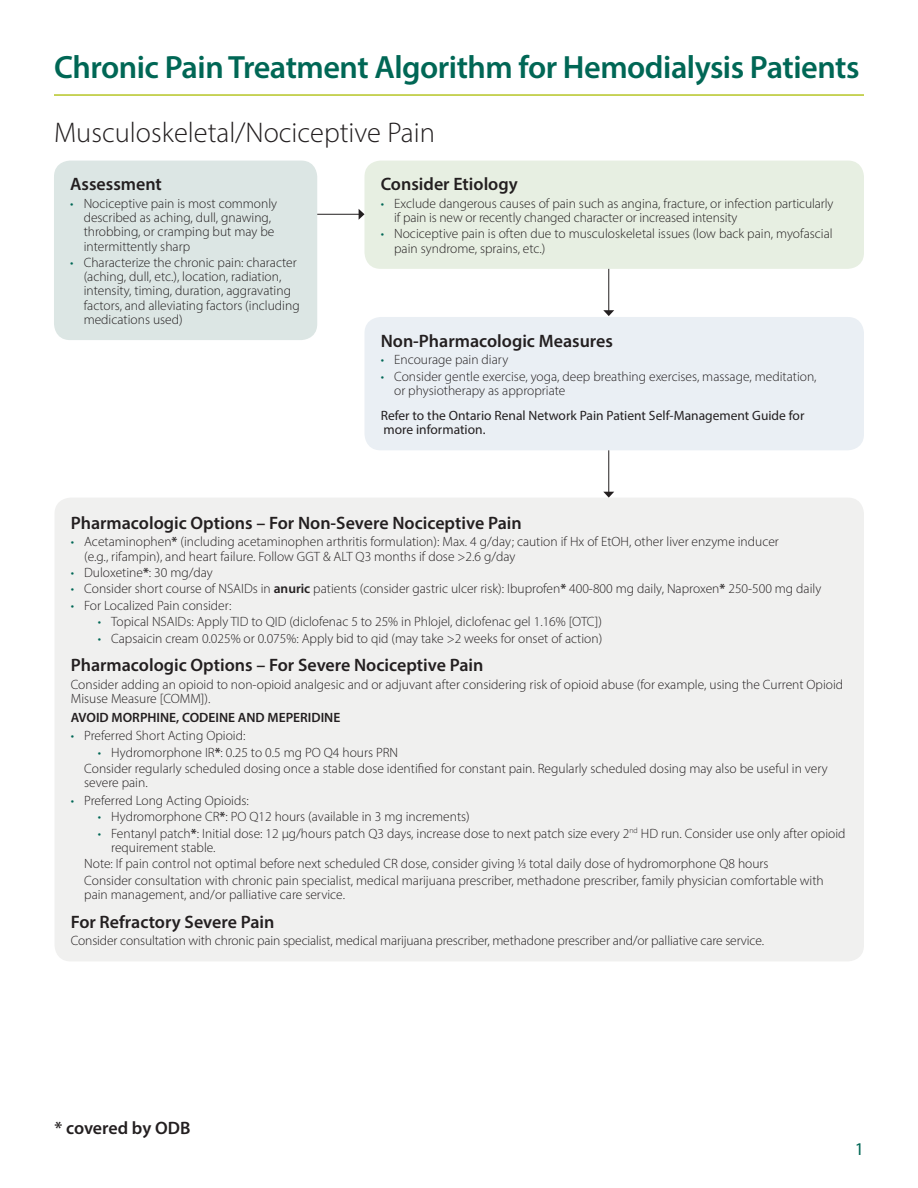
<style>
.page{position:relative;width:918px;height:1188px;background:#fff}
.page>*{position:absolute;margin:0;border:0;box-sizing:border-box;transform-origin:0 0}
.t1{font:600 32.25px "Myriad Pro";letter-spacing:-.015em;color:#006755}
.t2{font:300 28.5px "Myriad Pro";color:#231f20}
.t3{font:600 18px "Myriad Pro";color:#231f20}
.t4{font:18px "Myriad Pro";color:#006755}
.Sub-bullets{font:300 13.5px/14.2px "Myriad Pro";color:#231f20}
.Bullets{font:13.5px/14.2px "Myriad Pro";color:#231f20}
.t5{font:600 13.5px "Myriad Pro";color:#231f20}
.s1{color:#006755}
.s2{font-weight:600}
</style>
<div class="page">
<div style="left:54px;top:161px;width:263px;height:179px;background:#dce6e4;border-radius:16px"></div>
<div style="left:365px;top:161px;width:499px;height:108px;background:#e7efe2;border-radius:16px"></div>
<div style="left:365px;top:317px;width:499px;height:133px;background:#eaeff4;border-radius:16px"></div>
<div style="left:55px;top:498px;width:809px;height:463px;background:#f0f0ef;border-radius:16px"></div>
<hr style="left:54px;top:94px;width:810px;height:2px;background:#b6c527">
<hr style="left:317px;top:214px;width:42px;height:1px;background:#231f20">
<svg style="left:359px;top:209px;width:5px;height:11px"></svg>
<hr style="left:608px;top:269px;width:1px;height:42px;background:#231f20">
<svg style="left:603px;top:310px;width:11px;height:6px"></svg>
<hr style="left:608px;top:450px;width:1px;height:43px;background:#231f20">
<svg style="left:603px;top:492px;width:11px;height:6px"></svg>
<h2 class="t1" style="left:54px;top:47px;width:807px">Chronic Pain Treatment Algorithm for Hemodialysis Patients</h2>
<p class="t2" style="left:54px;top:116px;width:382px">Musculoskeletal/Nociceptive Pain</p>
<p class="t3" style="left:70px;top:173px;width:93px">Assessment</p>
<p class="Sub-bullets" style="left:84px;top:196px;width:195px;text-indent:-14px"><span class="s1">•</span> Nociceptive pain is most commonly described as aching, dull, gnawing, throbbing, or cramping but may be intermittently sharp</p>
<p class="Sub-bullets" style="left:84px;top:255px;width:218px;text-indent:-14px"><span class="s1">•</span> Characterize the chronic pain: character (aching, dull, etc.), location, radiation, intensity, timing, duration, aggravating factors, and alleviating factors (including medications used)</p>
<p class="t3" style="left:381px;top:173px;width:139px">Consider Etiology</p>
<p class="Sub-bullets" style="left:394px;top:196px;width:441px;text-indent:-13px"><span class="s1">•</span> Exclude dangerous causes of pain such as angina, fracture, or infection particularly if pain is new or recently changed character or increased intensity</p>
<p class="Sub-bullets" style="left:394px;top:227px;width:440px;text-indent:-13px"><span class="s1">•</span> Nociceptive pain is often due to musculoskeletal issues (low back pain, myofascial pain syndrome, sprains, etc.)</p>
<p class="t3" style="left:381px;top:329px;width:234px">Non-Pharmacologic Measures</p>
<p class="Sub-bullets" style="left:381px;top:352px;width:129px"><span class="s1">•</span> Encourage pain diary</p>
<p class="Sub-bullets" style="left:394px;top:369px;width:424px;text-indent:-13px"><span class="s1">•</span> Consider gentle exercise, yoga, deep breathing exercises, massage, meditation, or physiotherapy as appropriate</p>
<p class="Bullets" style="left:381px;top:408px;width:425px">Refer to the Ontario Renal Network Pain Patient Self-Management Guide for more information.</p>
<p class="t3" style="left:71px;top:511px;width:453px">Pharmacologic Options – For Non-Severe Nociceptive Pain</p>
<p class="Sub-bullets" style="left:84px;top:535px;width:696px;text-indent:-13px"><span class="s1">•</span> Acetaminophen<span class="s2">*</span> (including acetaminophen arthritis formulation): Max. 4 g/day; caution if Hx of EtOH, other liver enzyme inducer (e.g., rifampin), and heart failure. Follow GGT &amp; ALT Q3 months if dose &gt;2.6 g/day</p>
<p class="Sub-bullets" style="left:71px;top:565px;width:144px"><span class="s1">•</span> Duloxetine<span class="s2">*</span>: 30 mg/day</p>
<p class="Sub-bullets" style="left:71px;top:582px;width:752px"><span class="s1">•</span> Consider short course of NSAIDs in <span class="s2">anuric</span> patients (consider gastric ulcer risk): Ibuprofen<span class="s2">*</span> 400-800 mg daily, Naproxen<span class="s2">*</span> 250-500 mg daily</p>
<p class="Sub-bullets" style="left:71px;top:598px;width:162px"><span class="s1">•</span> For Localized Pain consider:</p>
<p class="Sub-bullets" style="left:98px;top:614px;width:506px"><span class="s1">•</span> Topical NSAIDs: Apply TID to QID (diclofenac 5 to 25% in Phlojel, diclofenac gel 1.16% [OTC])</p>
<p class="Sub-bullets" style="left:98px;top:631px;width:506px"><span class="s1">•</span> Capsaicin cream 0.025% or 0.075%: Apply bid to qid (may take &gt;2 weeks for onset of action)</p>
<p class="t3" style="left:71px;top:654px;width:414px">Pharmacologic Options – For Severe Nociceptive Pain</p>
<p class="Sub-bullets" style="left:71px;top:677px;width:774px">Consider adding an opioid to non-opioid analgesic and or adjuvant after considering risk of opioid abuse (for example, using the Current Opioid<br>Misuse Measure [COMM]).</p>
<p class="t5" style="left:71px;top:709px;width:271px">AVOID MORPHINE, CODEINE AND MEPERIDINE</p>
<p class="Sub-bullets" style="left:71px;top:729px;width:176px"><span class="s1">•</span> Preferred Short Acting Opioid:</p>
<p class="Sub-bullets" style="left:98px;top:745px;width:302px"><span class="s1">•</span> Hydromorphone IR<span class="s2">*</span>: 0.25 to 0.5 mg PO Q4 hours PRN</p>
<p class="Sub-bullets" style="left:84px;top:761px;width:745px">Consider regularly scheduled dosing once a stable dose identified for constant pain. Regularly scheduled dosing may also be useful in very severe pain.</p>
<p class="Sub-bullets" style="left:71px;top:793px;width:180px"><span class="s1">•</span> Preferred Long Acting Opioids:</p>
<p class="Sub-bullets" style="left:98px;top:809px;width:374px"><span class="s1">•</span> Hydromorphone CR<span class="s2">*</span>: PO Q12 hours (available in 3 mg increments)</p>
<p class="Sub-bullets" style="left:111px;top:826px;width:736px;text-indent:-14px"><span class="s1">•</span> Fentanyl patch<span class="s2">*</span>: Initial dose: 12 µg/hours patch Q3 days, increase dose to next patch size every 2<sup>nd</sup> HD run. Consider use only after opioid requirement stable.</p>
<p class="Sub-bullets" style="left:84px;top:857px;width:686px">Note: If pain control not optimal before next scheduled CR dose, consider giving 1/3 total daily dose of hydromorphone Q8 hours</p>
<p class="Sub-bullets" style="left:84px;top:873px;width:741px">Consider consultation with chronic pain specialist, medical marijuana prescriber, methadone prescriber, family physician comfortable with pain management, and/or palliative care service.</p>
<p class="t3" style="left:71px;top:910px;width:205px">For Refractory Severe Pain</p>
<p class="Sub-bullets" style="left:71px;top:934px;width:695px">Consider consultation with chronic pain specialist, medical marijuana prescriber, methadone prescriber and/or palliative care service.</p>
<p class="t3" style="left:55px;top:1117px;width:137px">* covered by ODB</p>
<h3 class="t4" style="left:855px;top:1138px;width:11px">1</h3>
</div>
